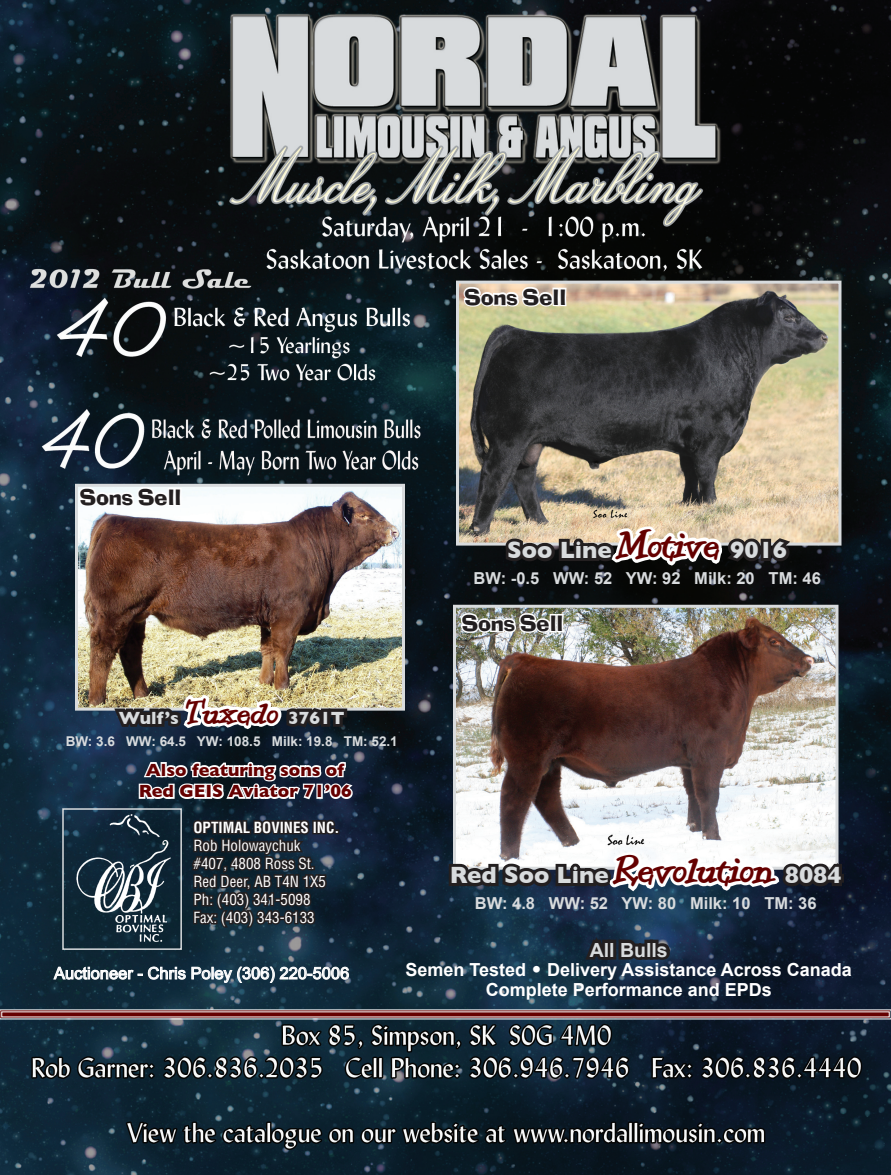
<style>
.page{position:relative;width:891px;height:1175px;background:#fff}
.page>*{position:absolute;margin:0;border:0;box-sizing:border-box;transform-origin:0 0}
.t1{font:700 24px "Gill Sans";color:#d8dbdd}
.t2{font:21px "Adelaide";color:#231f20}
.t3{font:700 19.5px "Arial";color:#d8dbdd}
.t4{font:700 18px/19.5px "Arial";color:#fff;text-align:center}
.t5{font:700 18px/21.6px "Gill Sans";color:#650000;text-align:center}
.t6{font:700 18px "Gill Sans";color:#d8dbdd}
.t7{font:700 16.5px "Arial";color:#d8dbdd}
.t8{font:16.5px "Arial";color:#fff}
.t9{font:condensed 15px/18px "Helvetica";color:#fff}
.t10{font:700 13.5px "Arial";color:#d8dbdd}
.s1{font-family:"SHOWY";font-weight:400;font-size:45px;color:#650000}
.s2{font-family:"SHOWY";font-weight:400;font-size:37.5px;color:#650000}
.s3{font-weight:700}
.s4{font-family:"Helvetica";font-weight:300;font-stretch:condensed}
</style>
<div class="page">
<img style="left:0;top:0;width:891px;height:1174px">
<img style="left:460px;top:284px;width:378px;height:257px">
<div style="left:456px;top:280px;width:386px;height:265px;border:3px solid #d8dbdd"></div>
<img style="left:457px;top:608px;width:377px;height:78px">
<div style="left:453px;top:604px;width:385px;height:265px;border:3px solid #d8dbdd"></div>
<img style="left:79px;top:488px;width:322px;height:198px">
<div style="left:75px;top:484px;width:330px;height:226px;border:3px solid #d8dbdd"></div>
<svg style="left:501px;top:509px;width:295px;height:75px;background:#80786b"></svg>
<svg style="left:77px;top:485px;width:106px;height:24px"></svg>
<svg style="left:462px;top:285px;width:106px;height:24px"></svg>
<svg style="left:459px;top:611px;width:106px;height:24px"></svg>
<svg style="left:0;top:686px;width:891px;height:366px;background:#4a535d"></svg>
<p class="t2" style="left:465px;top:284px;width:103px">Sons Sell</p>
<p class="t2" style="left:80px;top:485px;width:103px">Sons Sell</p>
<p class="t1" style="left:507px;top:536px;width:282px">Soo Line <span class="s1">Motive</span> 9016</p>
<p class="t7" style="left:474px;top:567px;width:349px">BW: -0.5 WW: 52 YW: 92 Milk: 20 TM: 46</p>
<p class="t2" style="left:462px;top:611px;width:103px">Sons Sell</p>
<p class="t6" style="left:119px;top:707px;width:228px">Wulf’s <span class="s2">Tuxedo</span> 3761T</p>
<p class="t10" style="left:66px;top:732px;width:334px">BW: 3.6 WW: 64.5 YW: 108.5 Milk: 19.8 TM: 52.1</p>
<p class="t5" style="left:139px;top:758px;width:215px">Also featuring sons of<br>Red GEIS Aviator 71’06</p>
<p class="t9" style="left:194px;top:818px;width:147px"><span class="s3">OPTIMAL BOVINES INC.<br></span>Rob Holowaychuk<br>#407, 4808 Ross St.<br>Red Deer, AB T4N 1X5<br>Ph: (403) 341-5098<br>Fax: (403) 343-6133</p>
<p class="t8" style="left:54px;top:962px;width:297px">Auctioneer - Chris Poley (306) 220-5006</p>
<p class="t1" style="left:450px;top:861px;width:394px">Red Soo Line <span class="s1">Revolution</span> 8084</p>
<p class="t7" style="left:475px;top:892px;width:343px">BW: 4.8 WW: 52 YW: 80 Milk: 10 TM: 36</p>
<p class="t3" style="left:590px;top:936px;width:80px">All Bulls</p>
<p class="t4" style="left:406px;top:960px;width:448px">Semen Tested <span class="s4">•</span> Delivery Assistance Across Canada<br>Complete Performance and EPDs</p>
</div>
